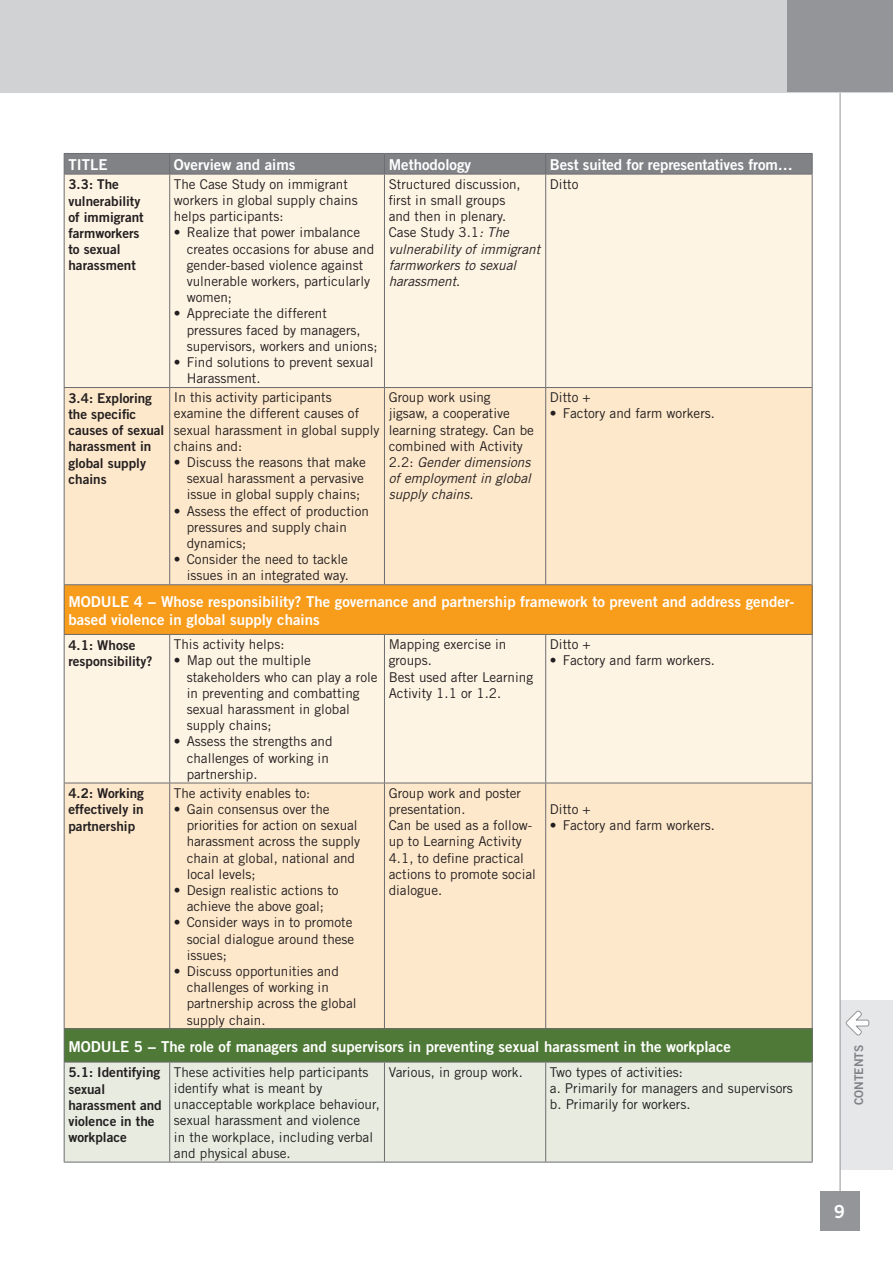
<style>
.page{position:relative;width:893px;height:1263px;background:#fff}
.page>*{position:absolute;margin:0;border:0;box-sizing:border-box;transform-origin:0 0}
.t1{font:18px "Trade Gothic Bold Two";color:#fff}
.t2{font:15px/18px "Trade Gothic Bold Two";color:#fff}
.t3{font:13.5px/16.2px "Trade Gothic";color:#231f20}
.t4{font:13.5px/16.2px "Trade Gothic Bold Two";color:#231f20}
.t5{font:12px "Trade Gothic Bold Two";color:#808285}
.s1{font-style:italic}
</style>
<div class="page">
<div style="left:65px;top:175px;width:747px;height:212px;background:#fef4e4"></div>
<svg style="left:65px;top:388px;width:747px;height:640px;background:#fdead1"></svg>
<div style="left:64px;top:585px;width:748px;height:49px;background:#f89c1c"></div>
<div style="left:64px;top:1029px;width:748px;height:33px;background:#4f7936"></div>
<div style="left:65px;top:1063px;width:747px;height:99px;background:#e7ebe0"></div>
<hr style="left:64px;top:174px;width:1px;height:213px;background:#6c6d70">
<hr style="left:169px;top:174px;width:1px;height:213px;background:#6c6d70">
<hr style="left:384px;top:174px;width:1px;height:213px;background:#6c6d70">
<hr style="left:545px;top:174px;width:1px;height:213px;background:#6c6d70">
<hr style="left:812px;top:174px;width:1px;height:213px;background:#6c6d70">
<hr style="left:64px;top:387px;width:106px;height:1px;background:#6c6d70">
<hr style="left:64px;top:388px;width:1px;height:196px;background:#6c6d70">
<hr style="left:170px;top:387px;width:214px;height:1px;background:#6c6d70">
<hr style="left:169px;top:388px;width:1px;height:196px;background:#6c6d70">
<hr style="left:384px;top:387px;width:162px;height:1px;background:#6c6d70">
<hr style="left:384px;top:388px;width:1px;height:196px;background:#6c6d70">
<hr style="left:546px;top:387px;width:267px;height:1px;background:#6c6d70">
<hr style="left:545px;top:388px;width:1px;height:196px;background:#6c6d70">
<hr style="left:812px;top:388px;width:1px;height:196px;background:#6c6d70">
<hr style="left:64px;top:584px;width:106px;height:1px;background:#6c6d70">
<hr style="left:64px;top:585px;width:1px;height:49px;background:#6c6d70">
<hr style="left:170px;top:584px;width:214px;height:1px;background:#6c6d70">
<hr style="left:384px;top:584px;width:162px;height:1px;background:#6c6d70">
<hr style="left:546px;top:584px;width:267px;height:1px;background:#6c6d70">
<hr style="left:812px;top:585px;width:1px;height:49px;background:#6c6d70">
<hr style="left:64px;top:634px;width:106px;height:1px;background:#6c6d70">
<hr style="left:64px;top:635px;width:1px;height:148px;background:#6c6d70">
<hr style="left:170px;top:634px;width:214px;height:1px;background:#6c6d70">
<hr style="left:169px;top:635px;width:1px;height:148px;background:#6c6d70">
<hr style="left:384px;top:634px;width:162px;height:1px;background:#6c6d70">
<hr style="left:384px;top:635px;width:1px;height:148px;background:#6c6d70">
<hr style="left:546px;top:634px;width:267px;height:1px;background:#6c6d70">
<hr style="left:545px;top:635px;width:1px;height:148px;background:#6c6d70">
<hr style="left:812px;top:635px;width:1px;height:148px;background:#6c6d70">
<hr style="left:64px;top:783px;width:106px;height:1px;background:#6c6d70">
<hr style="left:64px;top:783px;width:1px;height:245px;background:#6c6d70">
<hr style="left:170px;top:783px;width:214px;height:1px;background:#6c6d70">
<hr style="left:169px;top:783px;width:1px;height:245px;background:#6c6d70">
<hr style="left:384px;top:783px;width:162px;height:1px;background:#6c6d70">
<hr style="left:384px;top:783px;width:1px;height:245px;background:#6c6d70">
<hr style="left:546px;top:783px;width:267px;height:1px;background:#6c6d70">
<hr style="left:545px;top:783px;width:1px;height:245px;background:#6c6d70">
<hr style="left:812px;top:783px;width:1px;height:245px;background:#6c6d70">
<hr style="left:64px;top:1028px;width:106px;height:1px;background:#6c6d70">
<hr style="left:64px;top:1029px;width:1px;height:33px;background:#6c6d70">
<hr style="left:170px;top:1028px;width:214px;height:1px;background:#6c6d70">
<hr style="left:384px;top:1028px;width:162px;height:1px;background:#6c6d70">
<hr style="left:546px;top:1028px;width:267px;height:1px;background:#6c6d70">
<hr style="left:812px;top:1029px;width:1px;height:33px;background:#6c6d70">
<hr style="left:64px;top:1062px;width:106px;height:1px;background:#6c6d70">
<hr style="left:64px;top:1062px;width:1px;height:100px;background:#6c6d70">
<hr style="left:170px;top:1062px;width:214px;height:1px;background:#6c6d70">
<hr style="left:169px;top:1062px;width:1px;height:100px;background:#6c6d70">
<hr style="left:384px;top:1062px;width:162px;height:1px;background:#6c6d70">
<hr style="left:384px;top:1062px;width:1px;height:100px;background:#6c6d70">
<hr style="left:546px;top:1062px;width:267px;height:1px;background:#6c6d70">
<hr style="left:545px;top:1062px;width:1px;height:100px;background:#6c6d70">
<hr style="left:812px;top:1062px;width:1px;height:100px;background:#6c6d70">
<hr style="left:64px;top:1162px;width:106px;height:1px;background:#6c6d70">
<hr style="left:170px;top:1162px;width:214px;height:1px;background:#6c6d70">
<hr style="left:384px;top:1162px;width:162px;height:1px;background:#6c6d70">
<hr style="left:546px;top:1162px;width:267px;height:1px;background:#6c6d70">
<div style="left:64px;top:153px;width:749px;height:21px;background:#808285"></div>
<hr style="left:64px;top:174px;width:106px;height:1px;background:#6c6d70">
<hr style="left:170px;top:174px;width:214px;height:1px;background:#6c6d70">
<hr style="left:384px;top:174px;width:162px;height:1px;background:#6c6d70">
<hr style="left:546px;top:174px;width:267px;height:1px;background:#6c6d70">
<div style="left:840px;top:1000px;width:53px;height:170px;background:#e6e7e9"></div>
<svg style="left:845px;top:1010px;width:25px;height:26px"></svg>
<div style="left:821px;top:1191px;width:39px;height:39px;background:#939598"></div>
<hr style="left:840px;top:0;width:1px;height:1192px;background:#939598">
<div style="left:0;top:0;width:893px;height:93px;background:#d1d2d4"></div>
<div style="left:787px;top:0;width:106px;height:92px;background:#939598"></div>
<p class="t2" style="left:68px;top:155px;width:41px">TITLE</p>
<p class="t2" style="left:174px;top:155px;width:123px">Overview and aims</p>
<p class="t2" style="left:389px;top:155px;width:84px">Methodology</p>
<p class="t2" style="left:550px;top:155px;width:244px">Best suited for representatives from…</p>
<p class="t4" style="left:68px;top:176px;width:77px">3.3: The vulnerability of immigrant farmworkers to sexual harassment</p>
<p class="t3" style="left:174px;top:176px;width:185px">The Case Study on immigrant workers in global supply chains helps participants:</p>
<p class="t3" style="left:389px;top:176px;width:153px">Structured discussion, first in small groups<br>and then in plenary.<br>Case Study 3.1<span class="s1">: The vulnerability of immigrant farmworkers to sexual harassment</span>.</p>
<p class="t3" style="left:550px;top:176px;width:30px">Ditto</p>
<p class="t3" style="left:187px;top:224px;width:189px;text-indent:-13px">• Realize that power imbalance creates occasions for abuse and gender-based violence against vulnerable workers, particularly women;</p>
<p class="t3" style="left:187px;top:305px;width:192px;text-indent:-13px">• Appreciate the different pressures faced by managers, supervisors, workers and unions;</p>
<p class="t3" style="left:187px;top:354px;width:188px;text-indent:-13px">• Find solutions to prevent sexual<br>Harassment.</p>
<p class="t4" style="left:68px;top:390px;width:97px">3.4: Exploring the specific causes of sexual harassment in global supply chains</p>
<p class="t3" style="left:174px;top:389px;width:207px">In this activity participants examine the different causes of sexual harassment in global supply chains and:</p>
<p class="t3" style="left:187px;top:454px;width:181px;text-indent:-13px">• Discuss the reasons that make sexual harassment a pervasive issue in global supply chains;</p>
<p class="t3" style="left:187px;top:503px;width:184px;text-indent:-13px">• Assess the effect of production pressures and supply chain dynamics;</p>
<p class="t3" style="left:174px;top:551px;width:176px;text-align:right">• Consider the need to tackle issues in an integrated way.</p>
<p class="t3" style="left:389px;top:389px;width:147px">Group work using<br>jigsaw, a cooperative learning strategy. Can be combined with Activity<br>2.2: <span class="s1">Gender dimensions of employment in global supply chains</span>.</p>
<p class="t3" style="left:550px;top:389px;width:42px">Ditto +</p>
<p class="t3" style="left:550px;top:405px;width:166px">• Factory and farm workers.</p>
<p class="t2" style="left:68px;top:592px;width:727px">MODULE 4 − Whose responsibility? The governance and partnership framework to prevent and address gender&shy;based violence in global supply chains</p>
<p class="t4" style="left:68px;top:636px;width:85px">4.1: Whose responsibility?</p>
<p class="t3" style="left:174px;top:636px;width:112px">This activity helps:</p>
<p class="t3" style="left:389px;top:636px;width:146px">Mapping exercise in groups.<br>Best used after Learning<br>Activity 1.1 or 1.2.</p>
<p class="t3" style="left:550px;top:636px;width:42px">Ditto +</p>
<p class="t3" style="left:187px;top:652px;width:192px;text-indent:-13px">• Map out the multiple stakeholders who can play a role in preventing and combatting sexual harassment in global supply chains;</p>
<p class="t3" style="left:187px;top:733px;width:147px;text-indent:-13px">• Assess the strengths and challenges of working in partnership.</p>
<p class="t3" style="left:550px;top:652px;width:166px">• Factory and farm workers.</p>
<p class="t4" style="left:68px;top:785px;width:77px;text-align:justify">4.2: Working effectively in partnership</p>
<p class="t3" style="left:174px;top:785px;width:138px">The activity enables to:</p>
<p class="t3" style="left:187px;top:801px;width:175px;text-indent:-13px">• Gain consensus over the priorities for action on sexual harassment across the supply chain at global, national and local levels;</p>
<p class="t3" style="left:174px;top:882px;width:166px;text-align:center">• Design realistic actions to achieve the above goal;</p>
<p class="t3" style="left:187px;top:914px;width:169px;text-indent:-13px">• Consider ways in to promote social dialogue around these issues;</p>
<p class="t3" style="left:187px;top:963px;width:171px;text-indent:-13px">• Discuss opportunities and challenges of working in partnership across the global supply chain.</p>
<p class="t3" style="left:389px;top:785px;width:149px">Group work and poster presentation.<br>Can be used as a follow&shy;up to Learning Activity<br>4.1, to define practical actions to promote social dialogue.</p>
<p class="t3" style="left:550px;top:801px;width:42px">Ditto +</p>
<p class="t3" style="left:550px;top:817px;width:166px">• Factory and farm workers.</p>
<p class="t2" style="left:68px;top:1037px;width:664px">MODULE 5 − The role of managers and supervisors in preventing sexual harassment in the workplace</p>
<p class="t4" style="left:68px;top:1064px;width:95px">5.1: Identifying sexual harassment and violence in the workplace</p>
<p class="t3" style="left:174px;top:1064px;width:207px">These activities help participants identify what is meant by unacceptable workplace behaviour, sexual harassment and violence<br>in the workplace, including verbal and physical abuse.</p>
<p class="t3" style="left:389px;top:1064px;width:136px">Various, in group work.</p>
<p class="t3" style="left:550px;top:1064px;width:244px">Two types of activities:<br>a. Primarily for managers and supervisors b. Primarily for workers.</p>
<p class="t5" style="left:851px;top:1105px;width:62px;rotate:-90deg">CONTENTS</p>
<h1 class="t1" style="left:834px;top:1200px;width:12px">9</h1>
</div>
